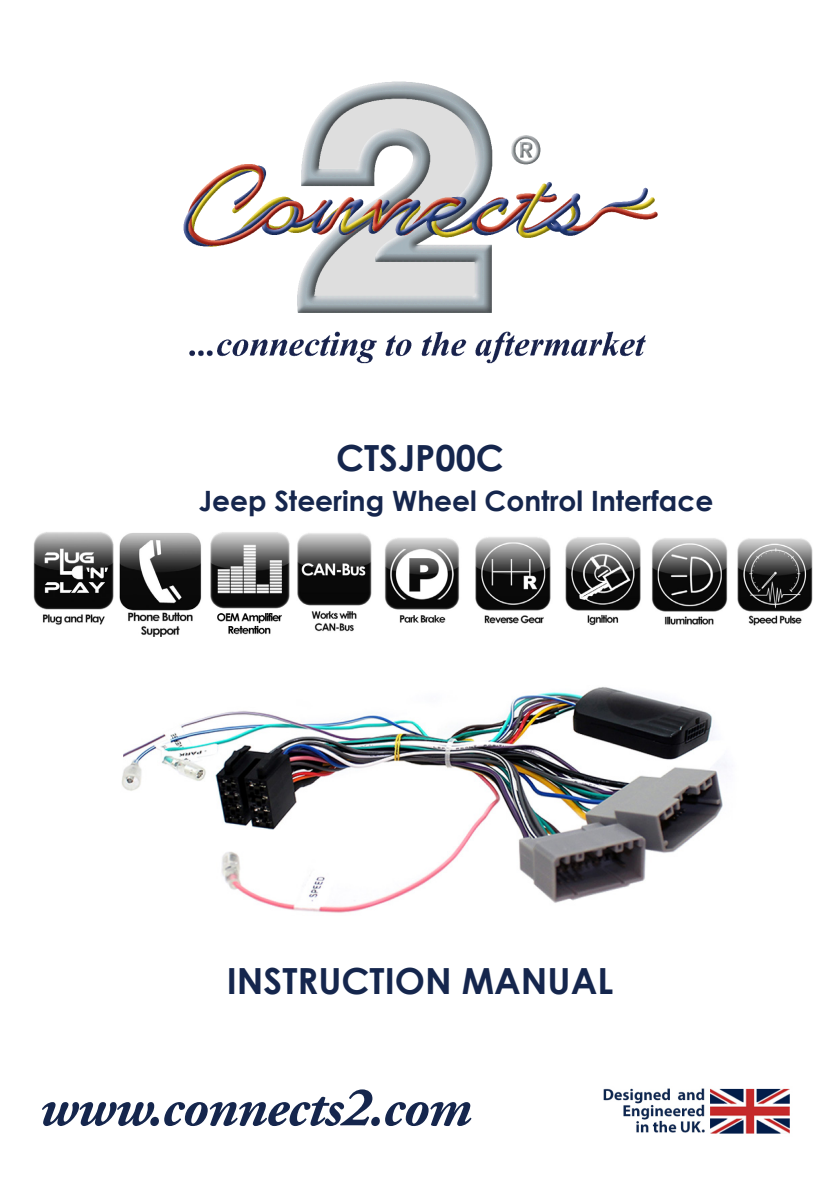
<style>
.page{position:relative;width:840px;height:1191px;background:#fff}
.page>*{position:absolute;margin:0;border:0;box-sizing:border-box;transform-origin:0 0}
.t1{font:italic 700 56px "Adobe Garamond Pro";letter-spacing:-.02em;color:#15264d}
.t2{font:700 36px "Century Gothic";color:#15264d}
.t3{font:700 28px "Century Gothic";color:#15264d}
</style>
<div class="page">
<img style="left:183px;top:81px;width:475px;height:283px">
<img style="left:603px;top:1088px;width:187px;height:46px">
<img style="left:122px;top:687px;width:605px;height:256px">
<img style="left:297px;top:533px;width:75px;height:99px">
<img style="left:384px;top:538px;width:76px;height:85px">
<img style="left:475px;top:537px;width:166px;height:89px">
<img style="left:652px;top:538px;width:161px;height:88px">
<img style="left:210px;top:532px;width:80px;height:103px">
<img style="left:119px;top:533px;width:83px;height:104px">
<img style="left:33px;top:532px;width:81px;height:93px">
<p class="t2" style="left:336px;top:431px;width:169px">CTSJP00C</p>
<p class="t3" style="left:198px;top:480px;width:516px">Jeep Steering Wheel Control Interface</p>
<p class="t2" style="left:227px;top:953px;width:387px">INSTRUCTION MANUAL</p>
<p class="t1" style="left:39px;top:1075px;width:433px">www.connects2.com</p>
</div>
